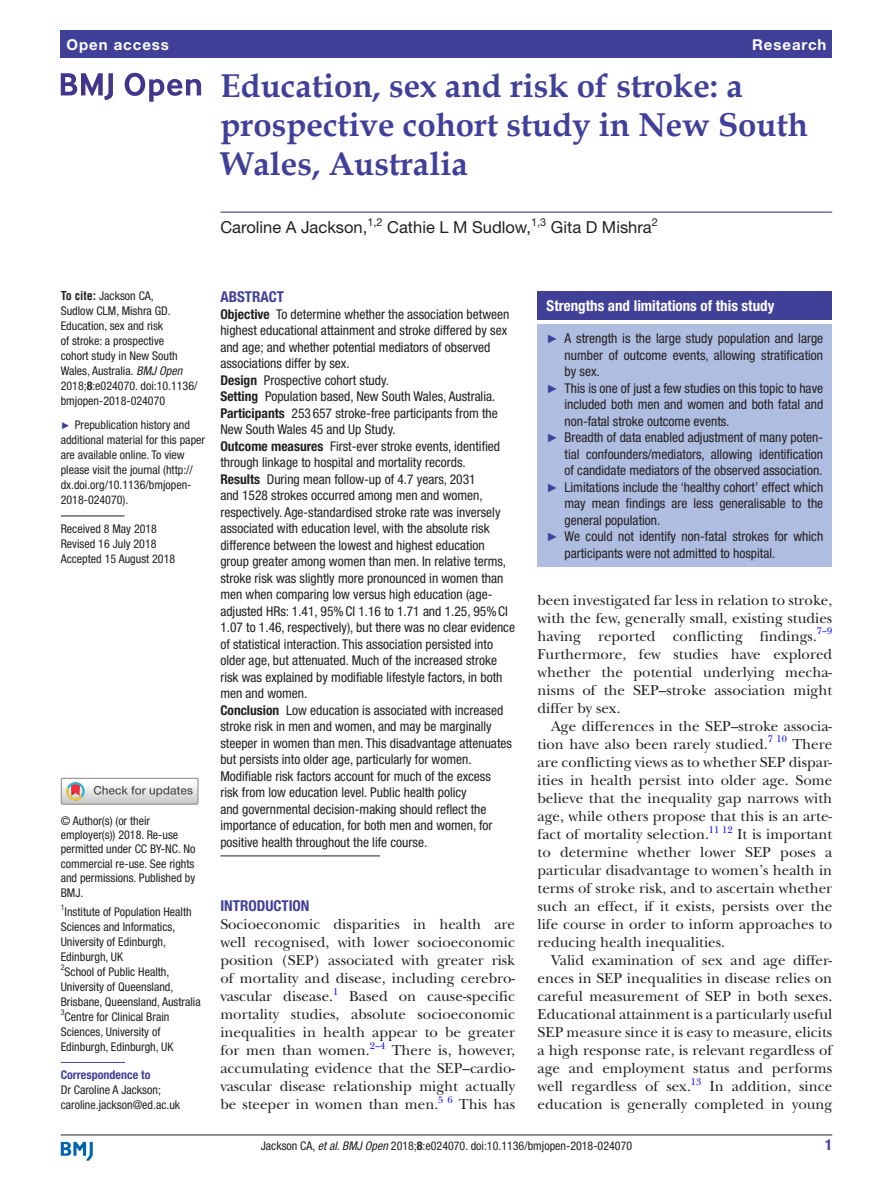
<style>
.page{position:relative;width:893px;height:1191px;background:#fff}
.page>*{position:absolute;margin:0;border:0;box-sizing:border-box;transform-origin:0 0}
.t1{font:700 33px/39px "Book Antiqua";color:#414099}
.t2{font:16.5px "Helvetica Neue LT Std";color:#231f20}
.t3{font:15px/18px "New Baskerville";color:#231f20;text-align:justify}
.t4{font:700 condensed 15px "Helvetica Neue LT Std";color:#fff}
.t5{font:700 condensed 15px "Helvetica Neue LT Std";color:#414099}
.t6{font:700 15px "Helvetica Neue LT Std";letter-spacing:.065em;color:#fff}
.t7{font:condensed 13.5px/16.5px "Helvetica Neue LT Std";color:#231f20}
.t8{font:condensed 12px/15px "Helvetica Neue LT Std";color:#231f20}
.t9{font:700 condensed 12px "Helvetica Neue LT Std";color:#414099}
.t10{font:10.95px "Helvetica Neue LT Std";color:#231f20}
.t11{font:9.9px "New Baskerville";color:#00f}
.t12{font:condensed 7.95px "Helvetica Neue LT Std";color:#231f20}
.s1{font-family:"Helvetica LT Std";font-weight:700}
.s2{font-style:italic}
.s3{font-weight:700}
.s4{font-family:"Arial";font-stretch:normal;font-size:9.75px;color:#414099}
.s5{font-family:"Arial";font-stretch:normal;font-size:12px;color:#414099}
</style>
<div class="page">
<hr style="left:61px;top:1134px;width:771px;height:1px;background:#231f20">
<svg style="left:61px;top:1141px;width:32px;height:19px"></svg>
<div style="left:61px;top:31px;width:771px;height:27px;background:#414099"></div>
<hr style="left:220px;top:211px;width:612px;height:2px;background:#414099">
<hr style="left:61px;top:515px;width:64px;height:1px;background:#231f20">
<hr style="left:61px;top:1062px;width:64px;height:1px;background:#414099">
<svg style="left:61px;top:73px;width:52px;height:27px"></svg>
<svg style="left:125px;top:73px;width:76px;height:29px"></svg>
<div style="left:61px;top:777px;width:138px;height:27px;border:1px solid #969090"></div>
<svg style="left:61px;top:778px;width:137px;height:26px"></svg>
<hr style="left:220px;top:855px;width:160px;height:1px;background:#231f20">
<div style="left:538px;top:292px;width:294px;height:28px;background:#414099"></div>
<div style="left:538px;top:324px;width:294px;height:242px;background:#afbde1"></div>
<p class="t6" style="left:66px;top:35px;width:104px">Open access</p>
<p class="t6" style="left:752px;top:35px;width:76px">Research</p>
<h1 class="t1" style="left:220px;top:66px;width:589px">Education, sex and risk of stroke: a prospective cohort study in New South<br>Wales, Australia</h1>
<p class="t2" style="left:220px;top:218px;width:148px">Caroline A Jackson,</p>
<p class="t10" style="left:367px;top:215px;width:17px">1,2</p>
<p class="t2" style="left:387px;top:218px;width:145px">Cathie L M Sudlow,</p>
<p class="t10" style="left:531px;top:215px;width:17px">1,3</p>
<p class="t2" style="left:551px;top:218px;width:102px">Gita D Mishra</p>
<p class="t10" style="left:652px;top:215px;width:8px">2</p>
<p class="t8" style="left:61px;top:288px;width:138px"><span class="s1">To cite:</span> Jackson CA,<br>Sudlow CLM, Mishra GD.<br>Education, sex and risk<br>of stroke: a prospective<br>cohort study in New South<br>Wales, Australia. <span class="s2">BMJ Open<br></span>2018;<span class="s3">8</span>:e024070. doi:10.1136/ bmjopen-2018-024070</p>
<p class="t8" style="left:61px;top:417px;width:146px"><span class="s4">►</span> Prepublication history and additional material for this paper are available online. To view please visit the journal (http:// dx.doi.org/10.1136/bmjopen-<br>2018-024070).</p>
<p class="t8" style="left:61px;top:521px;width:116px">Received 8 May 2018<br>Revised 16 July 2018<br>Accepted 15 August 2018</p>
<p class="t8" style="left:61px;top:813px;width:136px;line-height:14.4px">© Author(s) (or their employer(s)) 2018. Re-use permitted under CC BY-NC. No commercial re-use. See rights and permissions. Published by<br>BMJ.</p>
<p class="t12" style="left:61px;top:903px;width:5px">1</p>
<p class="t8" style="left:61px;top:904px;width:132px;text-indent:4px">Institute of Population Health<br>Sciences and Informatics,<br>University of Edinburgh,<br>Edinburgh, UK</p>
<p class="t12" style="left:61px;top:963px;width:5px">2</p>
<p class="t8" style="left:61px;top:964px;width:141px;text-indent:4px">School of Public Health,<br>University of Queensland,<br>Brisbane, Queensland, Australia<br><sup>3</sup>Centre for Clinical Brain<br>Sciences, University of<br>Edinburgh, Edinburgh, UK</p>
<p class="t9" style="left:61px;top:1067px;width:91px">Correspondence to</p>
<p class="t8" style="left:61px;top:1082px;width:121px">Dr Caroline A Jackson; caroline.jackson@ed.ac.uk</p>
<p class="t5" style="left:220px;top:288px;width:65px">Abstract</p>
<p class="t7" style="left:220px;top:306px;width:296px"><span class="s3">Objective</span> To determine whether the association between highest educational attainment and stroke differed by sex and age; and whether potential mediators of observed associations differ by sex.<br><span class="s3">Design</span> Prospective cohort study.<br><span class="s3">Setting</span> Population based, New South Wales, Australia.<br><span class="s3">Participants</span> 253 657 stroke-free participants from the New South Wales 45 and Up Study.<br><span class="s3">Outcome measures</span> First-ever stroke events, identified through linkage to hospital and mortality records.<br><span class="s3">Results</span> During mean follow-up of 4.7 years, 2031<br>and 1528 strokes occurred among men and women, respectively. Age-standardised stroke rate was inversely associated with education level, with the absolute risk difference between the lowest and highest education group greater among women than men. In relative terms, stroke risk was slightly more pronounced in women than men when comparing low versus high education (age&shy;adjusted HRs: 1.41, 95%CI 1.16 to 1.71 and 1.25, 95%CI 1.07 to 1.46, respectively), but there was no clear evidence of statistical interaction. This association persisted into older age, but attenuated. Much of the increased stroke risk was explained by modifiable lifestyle factors, in both men and women.<br><span class="s3">Conclusion</span> Low education is associated with increased stroke risk in men and women, and may be marginally steeper in women than men. This disadvantage attenuates but persists into older age, particularly for women.<br>Modifiable risk factors account for much of the excess<br>risk from low education level. Public health policy<br>and governmental decision-making should reflect the importance of education, for both men and women, for positive health throughout the life course.</p>
<p class="t5" style="left:220px;top:897px;width:91px">Introduction</p>
<p class="t3" style="left:220px;top:915px;width:296px">Socioeconomic disparities in health are well recognised, with lower socioeconomic position (SEP) associated with greater risk of mortality and disease, including cerebro&shy;vascular disease.<sup>1</sup> Based on cause-specific mortality studies, absolute socioeconomic inequalities in health appear to be greater for men than women.</p>
<p class="t11" style="left:370px;top:1039px;width:17px">2–4</p>
<p class="t3" style="left:220px;top:1041px;width:296px;text-indent:171px">There is, however, accumulating evidence that the SEP–cardio&shy;vascular disease relationship might actually be steeper in women than men.<sup>5</sup> <sup>6</sup> This has</p>
<p class="t4" style="left:547px;top:297px;width:229px">Strengths and limitations of this study</p>
<p class="t7" style="left:547px;top:330px;width:278px"><span class="s5">►</span> A strength is the large study population and large</p>
<p class="t7" style="left:565px;top:346px;width:260px">number of outcome events, allowing stratification</p>
<p class="t7" style="left:565px;top:363px;width:37px">by sex.</p>
<p class="t7" style="left:547px;top:379px;width:278px"><span class="s5">►</span> This is one of just a few studies on this topic to have</p>
<p class="t7" style="left:565px;top:396px;width:260px">included both men and women and both fatal and</p>
<p class="t7" style="left:565px;top:412px;width:166px">non-fatal stroke outcome events.</p>
<p class="t7" style="left:547px;top:429px;width:278px"><span class="s5">►</span> Breadth of data enabled adjustment of many poten-</p>
<p class="t7" style="left:565px;top:445px;width:260px">tial confounders/mediators, allowing identification</p>
<p class="t7" style="left:565px;top:462px;width:259px">of candidate mediators of the observed association.</p>
<p class="t7" style="left:547px;top:478px;width:278px"><span class="s5">►</span> Limitations include the ‘healthy cohort’ effect which</p>
<p class="t7" style="left:565px;top:495px;width:260px">may mean findings are less generalisable to the</p>
<p class="t7" style="left:565px;top:511px;width:97px">general population.</p>
<p class="t7" style="left:547px;top:528px;width:278px"><span class="s5">►</span> We could not identify non-fatal strokes for which</p>
<p class="t7" style="left:565px;top:544px;width:212px">participants were not admitted to hospital.</p>
<p class="t3" style="left:538px;top:591px;width:296px">been investigated far less in relation to stroke, with the few, generally small, existing studies having reported conflicting findings.<sup>7–9<br></sup>Furthermore, few studies have explored whether the potential underlying mecha&shy;nisms of the SEP–stroke association might differ by sex.</p>
<p class="t3" style="left:538px;top:717px;width:296px;text-indent:14px">Age differences in the SEP–stroke associa&shy;tion have also been rarely studied.</p>
<p class="t11" style="left:768px;top:733px;width:21px">7 10</p>
<p class="t3" style="left:538px;top:735px;width:296px;text-indent:255px">There are conflicting views as to whether SEP dispar&shy;ities in health persist into older age. Some believe that the inequality gap narrows with age, while others propose that this is an arte&shy;fact of mortality selection.</p>
<p class="t11" style="left:709px;top:823px;width:25px">11 12</p>
<p class="t3" style="left:538px;top:825px;width:296px;text-indent:200px">It is important to determine whether lower SEP poses a particular disadvantage to women’s health in terms of stroke risk, and to ascertain whether such an effect, if it exists, persists over the life course in order to inform approaches to reducing health inequalities.</p>
<p class="t3" style="left:538px;top:951px;width:296px;text-indent:14px">Valid examination of sex and age differ&shy;ences in SEP inequalities in disease relies on careful measurement of SEP in both sexes.<br>Educational attainment is a particularly useful SEP measure since it is easy to measure, elicits a high response rate, is relevant regardless of age and employment status and performs well regardless of sex.<sup>13</sup></p>
<p class="t3" style="left:538px;top:1077px;width:296px;text-align:right">In addition, since<br>education is generally completed in young</p>
<p class="t8" style="left:261px;top:1137px;width:373px">Jackson CA, <span class="s2">et al</span>. <span class="s2">BMJ Open</span> 2018;<span class="s3">8</span>:e024070. doi:10.1136/bmjopen-2018-024070</p>
<p class="t5" style="left:825px;top:1135px;width:9px">1</p>
</div>
